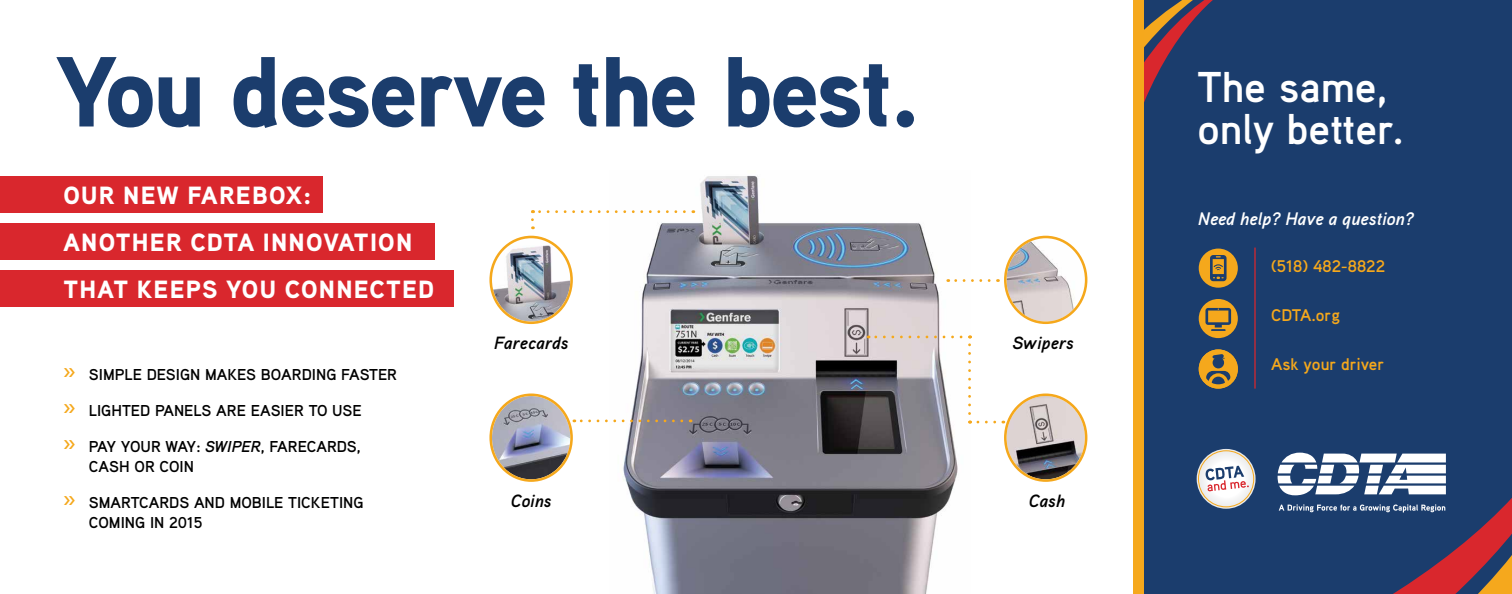
<style>
.page{position:relative;width:1512px;height:594px;background:#fff}
.page>*{position:absolute;margin:0;border:0;box-sizing:border-box;transform-origin:0 0}
.t1{font:900 99.45px "Aaux Pro";letter-spacing:-.03em;color:#1b3d6d}
.t2{font:700 43.12px/41.4px "Aaux Pro";color:#fff}
.t3{font:900 24.9px/47px "Aaux Pro";letter-spacing:.05em;color:#fff}
.t4{font:italic 700 18.15px "Aaux Pro";color:#fff}
.t5{font:italic 700 17.7px "Aaux Pro";color:#000}
.t6{font:700 16.88px "Aaux Pro";color:#f5a81c}
.t7{font:700 15.75px/20.2px "Aaux Pro";color:#000}
.s1{font-style:italic}
</style>
<div class="page">
<div style="left:1136px;top:0;width:376px;height:594px;background:#1b3d6d"></div>
<div style="left:0;top:176px;width:323px;height:37px;background:#d9272d"></div>
<div style="left:0;top:223px;width:434px;height:37px;background:#d9272d"></div>
<div style="left:0;top:270px;width:454px;height:37px;background:#d9272d"></div>
<svg style="left:1199px;top:349px;width:39px;height:40px"></svg>
<div style="left:1199px;top:299px;width:39px;height:39px;background:#f5a81c;border-radius:50%"></div>
<svg style="left:1205px;top:308px;width:26px;height:23px"></svg>
<div style="left:1199px;top:249px;width:39px;height:39px;background:#f5a81c;border-radius:50%"></div>
<svg style="left:1210px;top:255px;width:17px;height:26px"></svg>
<hr style="left:1254px;top:248px;width:2px;height:141px;background:#d9272d">
<img style="left:614px;top:175px;width:357px;height:419px">
<img style="left:493px;top:238px;width:77px;height:83px">
<div style="left:489px;top:236px;width:84px;height:88px;border:3px solid #f5a81c;border-radius:50%"></div>
<img style="left:1007px;top:238px;width:78px;height:83px">
<div style="left:1004px;top:236px;width:83px;height:88px;border:3px solid #f5a81c;border-radius:50%"></div>
<img style="left:1007px;top:396px;width:78px;height:83px">
<div style="left:1004px;top:394px;width:83px;height:88px;border:3px solid #f5a81c;border-radius:50%"></div>
<img style="left:493px;top:396px;width:77px;height:83px">
<div style="left:489px;top:394px;width:84px;height:88px;border:3px solid #f5a81c;border-radius:50%"></div>
<svg style="left:948px;top:279px;width:41px;height:3px"></svg>
<svg style="left:968px;top:336px;width:3px;height:78px"></svg>
<svg style="left:868px;top:336px;width:93px;height:2px"></svg>
<svg style="left:978px;top:421px;width:26px;height:2px"></svg>
<svg style="left:574px;top:420px;width:108px;height:2px"></svg>
<svg style="left:531px;top:210px;width:153px;height:10px"></svg>
<svg style="left:1278px;top:453px;width:234px;height:141px"></svg>
<svg style="left:1144px;top:0;width:69px;height:103px"></svg>
<svg style="left:1197px;top:449px;width:59px;height:60px"></svg>
<div style="left:1133px;top:0;width:11px;height:594px;background:#f5a81c"></div>
<h1 class="t1" style="left:55px;top:28px;width:867px">You deserve the best.</h1>
<h3 class="t3" style="left:64px;top:171px;width:372px">OUR NEW FAREBOX:<br>ANOTHER CDTA INNOVATION<br>THAT KEEPS YOU CONNECTED</h3>
<p class="t7" style="left:64px;top:364px;width:335px"><sup>&gt;&gt;</sup> SIMPLE DESIGN MAKES BOARDING FASTER</p>
<p class="t7" style="left:64px;top:400px;width:300px"><sup>&gt;&gt;</sup> LIGHTED PANELS ARE EASIER TO USE</p>
<p class="t7" style="left:89px;top:436px;width:273px;text-indent:-25px"><sup>&gt;&gt;</sup> PAY YOUR WAY: <span class="s1">SWIPER</span>, FARECARDS,<br>CASH OR COIN</p>
<p class="t7" style="left:89px;top:492px;width:276px;text-indent:-25px"><sup>&gt;&gt;</sup> SMARTCARDS AND MOBILE TICKETING<br>COMING IN 2015</p>
<p class="t5" style="left:494px;top:331px;width:76px">Farecards</p>
<p class="t5" style="left:1013px;top:331px;width:62px">Swipers</p>
<p class="t5" style="left:511px;top:489px;width:42px">Coins</p>
<p class="t5" style="left:1029px;top:489px;width:38px">Cash</p>
<h2 class="t2" style="left:1197px;top:65px;width:208px">The same, only better.</h2>
<p class="t4" style="left:1198px;top:207px;width:217px">Need help? Have a question?</p>
<p class="t6" style="left:1271px;top:255px;width:116px">(518) 482-8822</p>
<p class="t6" style="left:1271px;top:304px;width:70px">CDTA.org</p>
<p class="t6" style="left:1271px;top:353px;width:115px">Ask your driver</p>
</div>
